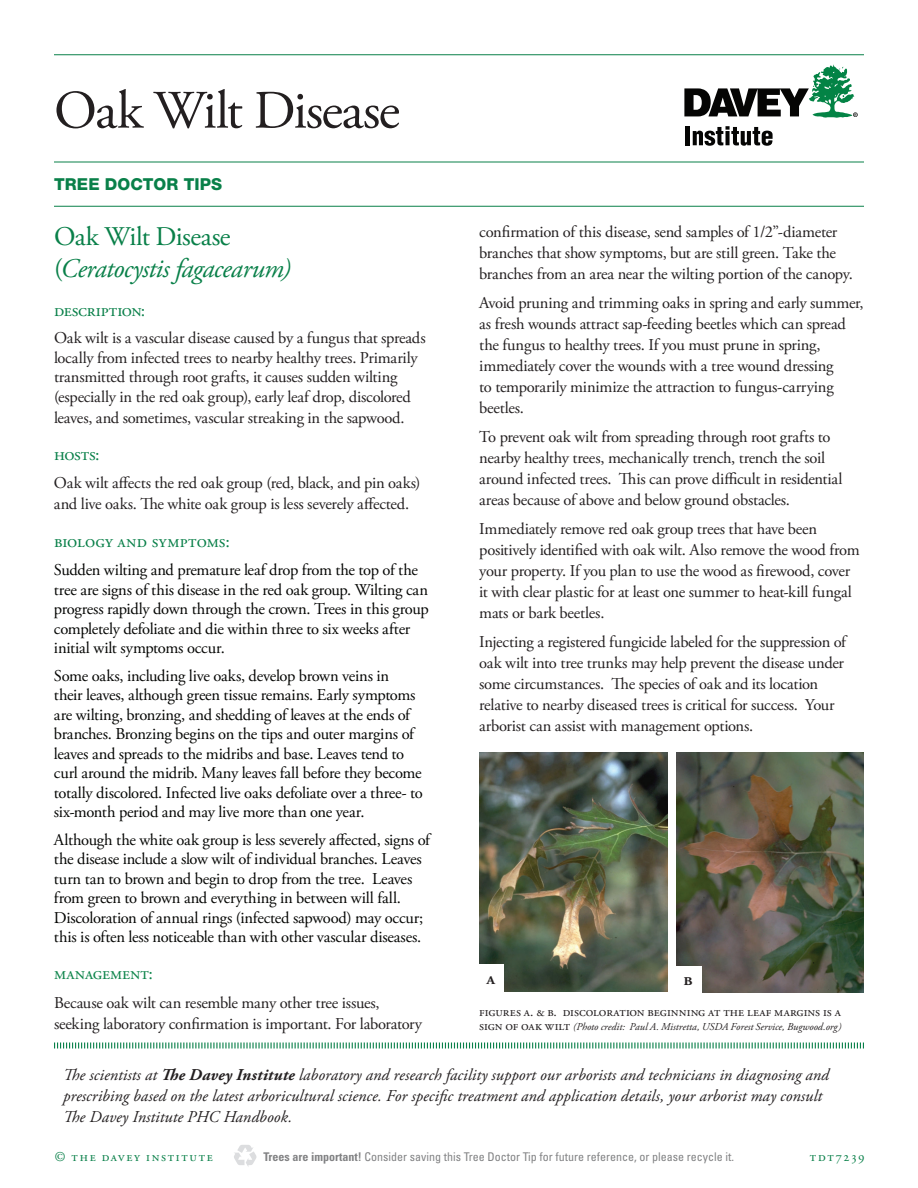
<style>
.page{position:relative;width:918px;height:1188px;background:#fff}
.page>*{position:absolute;margin:0;border:0;box-sizing:border-box;transform-origin:0 0}
.t1{font:54px "Adobe Garamond Pro";color:#231f20}
.t2{font:italic 27px/32.2px "Adobe Garamond Pro";letter-spacing:-.02em;color:#098049}
.t3{font:18px "Adobe Garamond Pro";color:#098049}
.t4{font:18px "Adobe Garamond Pro";letter-spacing:-.005em;color:#0e854b}
.t5{font:600 18px "Adobe Garamond Pro";color:#231f20}
.t6{font:16.5px/21px "Adobe Garamond Pro";letter-spacing:-.035em;color:#231f20}
.t7{font:16.5px/19.5px "Adobe Garamond Pro";letter-spacing:-.025em;color:#040503}
.t8{font:16.5px/19.5px "Adobe Garamond Pro";letter-spacing:-.065em;color:#040503}
.t9{font:italic 16.5px/21px "Adobe Garamond Pro";letter-spacing:.005em;color:#231f20}
.t10{font:16.5px/21px "Adobe Garamond Pro";letter-spacing:-.08em;color:#231f20}
.t11{font:16.5px/19.5px "Adobe Garamond Pro";letter-spacing:-.06em;color:#040503}
.t12{font:16.5px/19.5px "Adobe Garamond Pro";letter-spacing:-.105em;color:#231f20}
.t13{font:800 16.5px "Helvetica Neue LT Std";letter-spacing:.005em;color:#098049}
.t14{font:13.5px "Adobe Garamond Pro";color:#231f20}
.t15{font:13.5px "Adobe Garamond Pro";letter-spacing:.125em;color:#098049}
.t16{font:13.5px "Adobe Garamond Pro";letter-spacing:.105em;color:#098049}
.t17{font:condensed 12px "Univers LT Std";color:#57585a}
.t18{font:italic 10.5px "Adobe Garamond Pro";color:#231f20}
.s1{font-style:normal}
.s2{font-style:normal;font-size:13.5px}
.s3{font-style:inherit}
.s4{font-weight:700}
</style>
<div class="page">
<svg style="left:54px;top:1042px;width:810px;height:7px"></svg>
<hr style="left:54px;top:162px;width:810px;height:1px;background:#098049">
<hr style="left:54px;top:54px;width:810px;height:1px;background:#098049">
<hr style="left:54px;top:206px;width:810px;height:1px;background:#098049">
<svg style="left:234px;top:1145px;width:23px;height:22px"></svg>
<svg style="left:685px;top:65px;width:173px;height:53px"></svg>
<hr style="left:686px;top:126px;width:4px;height:19px;background:#050504">
<svg style="left:693px;top:126px;width:80px;height:20px"></svg>
<img style="left:479px;top:753px;width:188px;height:238px">
<img style="left:677px;top:753px;width:186px;height:240px">
<div style="left:675px;top:966px;width:27px;height:28px;background:#fff"></div>
<div style="left:477px;top:965px;width:27px;height:28px;background:#fff"></div>
<h1 class="t1" style="left:54px;top:78px;width:347px">Oak Wilt Disease</h1>
<p class="t13" style="left:54px;top:175px;width:170px">TREE DOCTOR TIPS</p>
<h2 class="t2" style="left:54px;top:221px;width:238px"><span class="s1">Oak Wilt Disease (</span>Ceratocystis fagacearum)</h2>
<p class="t3" style="left:54px;top:299px;width:93px">description:</p>
<p class="t12" style="left:54px;top:329px;width:373px">Oak wilt is a vascular disease caused by a fungus that spreads locally from infected trees to nearby healthy trees. Primarily transmitted through root grafts, it causes sudden wilting (especially in the red oak group), early leaf drop, discolored</p>
<p class="t6" style="left:54px;top:408px;width:352px">leaves, and sometimes, vascular streaking in the sapwood.</p>
<p class="t3" style="left:54px;top:444px;width:47px">hosts:</p>
<p class="t6" style="left:54px;top:473px;width:368px">Oak wilt affects the red oak group (red, black, and pin oaks) and live oaks. The white oak group is less severely affected.</p>
<p class="t3" style="left:54px;top:531px;width:177px">biology and symptoms:</p>
<p class="t11" style="left:54px;top:561px;width:376px">Sudden wilting and premature leaf drop from the top of the tree are signs of this disease in the red oak group. Wilting can progress rapidly down through the crown. Trees in this group completely defoliate and die within three to six weeks after initial wilt symptoms occur.</p>
<p class="t7" style="left:54px;top:666px;width:370px">Some oaks, including live oaks, develop brown veins in<br>their leaves, although green tissue remains. Early symptoms are wilting, bronzing, and shedding of leaves at the ends of branches. Bronzing begins on the tips and outer margins of leaves and spreads to the midribs and base. Leaves tend to curl around the midrib. Many leaves fall before they become totally discolored. Infected live oaks defoliate over a three- to six-month period and may live more than one year.</p>
<p class="t8" style="left:54px;top:830px;width:379px">Although the white oak group is less severely affected, signs of the disease include a slow wilt of individual branches. Leaves turn tan to brown and begin to drop from the tree. Leaves from green to brown and everything in between will fall.<br>Discoloration of annual rings (infected sapwood) may occur; this is often less noticeable than with other vascular diseases.</p>
<p class="t4" style="left:54px;top:962px;width:101px">management:</p>
<p class="t6" style="left:54px;top:993px;width:370px">Because oak wilt can resemble many other tree issues, seeking laboratory confirmation is important. For laboratory</p>
<p class="t6" style="left:479px;top:222px;width:375px">confirmation of this disease, send samples of 1/2”-diameter branches that show symptoms, but are still green. Take the branches from an area near the wilting portion of the canopy.</p>
<p class="t6" style="left:479px;top:293px;width:386px">Avoid pruning and trimming oaks in spring and early summer, as fresh wounds attract sap-feeding beetles which can spread the fungus to healthy trees. If you must prune in spring, immediately cover the wounds with a tree wound dressing<br>to temporarily minimize the attraction to fungus-carrying beetles.</p>
<p class="t6" style="left:479px;top:427px;width:365px">To prevent oak wilt from spreading through root grafts to nearby healthy trees, mechanically trench, trench the soil around infected trees. This can prove difficult in residential areas because of above and below ground obstacles.</p>
<p class="t6" style="left:479px;top:519px;width:382px">Immediately remove red oak group trees that have been positively identified with oak wilt. Also remove the wood from your property. If you plan to use the wood as firewood, cover it with clear plastic for at least one summer to heat-kill fungal mats or bark beetles.</p>
<p class="t10" style="left:479px;top:632px;width:370px">Injecting a registered fungicide labeled for the suppression of oak wilt into tree trunks may help prevent the disease under some circumstances. The species of oak and its location relative to nearby diseased trees is critical for success. Your arborist can assist with management options.</p>
<p class="t5" style="left:486px;top:968px;width:10px">a</p>
<p class="t5" style="left:683px;top:969px;width:11px">b</p>
<p class="t14" style="left:479px;top:1004px;width:363px">figures a. &amp; b. discoloration beginning at the leaf margins is a</p>
<p class="t18" style="left:479px;top:1020px;width:364px"><span class="s2">sign of oak wilt</span> <span class="s3">(</span>Photo credit: Paul A. Mistretta, USDA Forest Service, Bugwood.org)</p>
<p class="t9" style="left:63px;top:1065px;width:768px">The scientists at <span class="s4">The Davey Institute</span> laboratory and research facility support our arborists and technicians in diagnosing and prescribing based on the latest arboricultural science. For specific treatment and application details, your arborist may consult<br>The Davey Institute PHC Handbook.</p>
<p class="t15" style="left:55px;top:1149px;width:160px">© the davey institute</p>
<p class="t16" style="left:810px;top:1149px;width:56px">tdt7239</p>
<p class="t17" style="left:263px;top:1149px;width:472px"><span class="s4">Trees are important!</span> Consider saving this Tree Doctor Tip for future reference, or please recycle it.</p>
</div>
